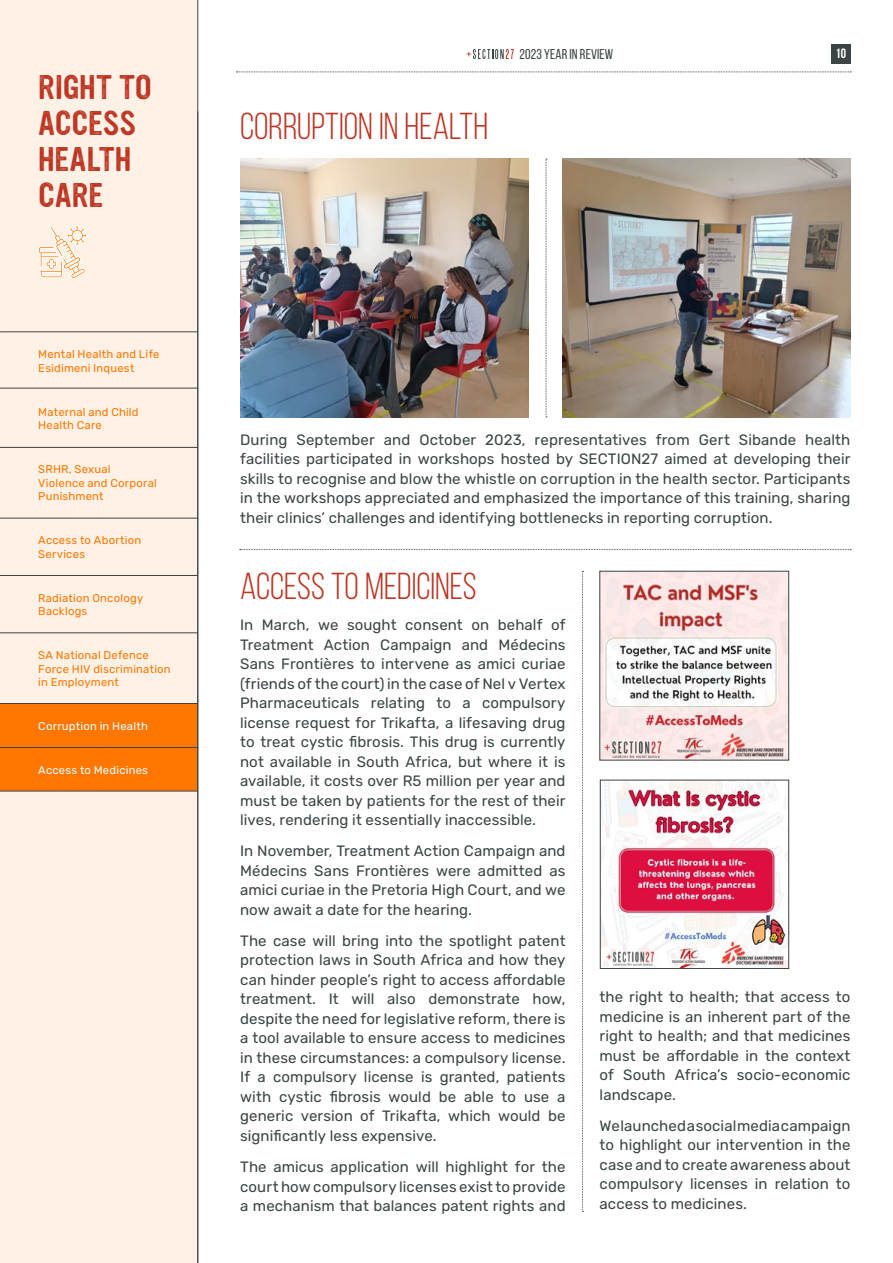
<style>
.page{position:relative;width:893px;height:1263px;background:#fff}
.page>*{position:absolute;margin:0;border:0;box-sizing:border-box;transform-origin:0 0}
.t1{font:37.5px "Bebas Neue";color:#bd3321}
.t2{font:30px/36px "YWFT Ultramagnetic Rough Regular One";letter-spacing:-.01em;color:#bd3321}
.t3{font:15px/19.5px "Rubik";letter-spacing:.005em;color:#3b4545;text-align:justify}
.t4{font:14.25px "Bebas Neue";letter-spacing:.01em;color:#3b4545}
.t5{font:700 13.5px "Bebas Neue";color:#fff}
.t6{font:11.25px/13.5px "Rubik";letter-spacing:.02em;color:#f70}
.t7{font:11.25px "Rubik";letter-spacing:.02em;color:#fff}
</style>
<div class="page">
<div style="left:831px;top:44px;width:19px;height:20px;background:#3b4545"></div>
<svg style="left:546px;top:159px;width:1px;height:258px"></svg>
<svg style="left:240px;top:549px;width:611px;height:1px"></svg>
<img style="left:240px;top:159px;width:288px;height:258px">
<img style="left:562px;top:159px;width:288px;height:258px">
<img style="left:602px;top:573px;width:185px;height:185px">
<div style="left:600px;top:571px;width:189px;height:189px;border:1px solid #3b4545"></div>
<img style="left:602px;top:782px;width:185px;height:185px">
<div style="left:600px;top:780px;width:189px;height:189px;border:1px solid #3b4545"></div>
<svg style="left:582px;top:571px;width:2px;height:641px"></svg>
<svg style="left:466px;top:49px;width:48px;height:10px"></svg>
<svg style="left:236px;top:72px;width:615px;height:1px"></svg>
<div style="left:0;top:0;width:198px;height:1263px;background:#fff1e6"></div>
<div style="left:0;top:703px;width:198px;height:88px;background:#f70"></div>
<hr style="left:0;top:388px;width:198px;height:1px;background:#3b4545">
<hr style="left:0;top:575px;width:198px;height:1px;background:#3b4545">
<hr style="left:0;top:632px;width:198px;height:1px;background:#3b4545">
<hr style="left:0;top:703px;width:198px;height:1px;background:#3b4545">
<hr style="left:0;top:747px;width:198px;height:1px;background:#3b4545">
<hr style="left:0;top:791px;width:198px;height:1px;background:#3b4545">
<hr style="left:0;top:332px;width:198px;height:1px;background:#3b4545">
<hr style="left:0;top:447px;width:198px;height:1px;background:#3b4545">
<hr style="left:0;top:518px;width:198px;height:1px;background:#3b4545">
<hr style="left:198px;top:0;width:1px;height:1263px;background:#3b4545">
<svg style="left:38px;top:226px;width:49px;height:53px"></svg>
<h2 class="t2" style="left:38px;top:71px;width:115px">RIGHT TO<br>ACCESS<br>HEALTH<br>CARE</h2>
<p class="t6" style="left:38px;top:348px;width:123px">Mental Health and Life<br>Esidimeni Inquest</p>
<p class="t6" style="left:38px;top:405px;width:102px">Maternal and Child<br>Health Care</p>
<p class="t6" style="left:38px;top:463px;width:120px">SRHR, Sexual<br>Violence and Corporal<br>Punishment</p>
<p class="t6" style="left:38px;top:534px;width:105px">Access to Abortion<br>Services</p>
<p class="t6" style="left:38px;top:591px;width:106px">Radiation Oncology<br>Backlogs</p>
<p class="t6" style="left:38px;top:649px;width:134px">SA National Defence<br>Force HIV discrimination in Employment</p>
<p class="t7" style="left:38px;top:720px;width:111px">Corruption in Health</p>
<p class="t7" style="left:38px;top:764px;width:111px">Access to Medicines</p>
<h1 class="t1" style="left:240px;top:106px;width:250px">CORRUPTION IN HEALTH</h1>
<p class="t4" style="left:519px;top:46px;width:95px">2023 YEAR IN REVIEW</p>
<p class="t5" style="left:835px;top:46px;width:12px">10</p>
<p class="t3" style="left:240px;top:430px;width:612px">During September and October 2023, representatives from Gert Sibande health facilities participated in workshops hosted by SECTION27 aimed at developing their skills to recognise and blow the whistle on corruption in the health sector. Participants in the workshops appreciated and emphasized the importance of this training, sharing their clinics’ challenges and identifying bottlenecks in reporting corruption.</p>
<h1 class="t1" style="left:240px;top:566px;width:238px">ACCESS TO MEDICINES</h1>
<p class="t3" style="left:240px;top:616px;width:327px">In March, we sought consent on behalf of Treatment Action Campaign and Médecins Sans Frontières to intervene as amici curiae (friends of the court) in the case of Nel v Vertex Pharmaceuticals relating to a compulsory license request for Trikafta, a lifesaving drug to treat cystic fibrosis. This drug is currently not available in South Africa, but where it is available, it costs over R5 million per year and must be taken by patients for the rest of their lives, rendering it essentially inaccessible.</p>
<p class="t3" style="left:240px;top:842px;width:327px">In November, Treatment Action Campaign and Médecins Sans Frontières were admitted as amici curiae in the Pretoria High Court, and we now await a date for the hearing.</p>
<p class="t3" style="left:240px;top:931px;width:327px">The case will bring into the spotlight patent protection laws in South Africa and how they can hinder people’s right to access affordable treatment. It will also demonstrate how, despite the need for legislative reform, there is a tool available to ensure access to medicines in these circumstances: a compulsory license.<br>If a compulsory license is granted, patients with cystic fibrosis would be able to use a generic version of Trikafta, which would be significantly less expensive.</p>
<p class="t3" style="left:240px;top:1157px;width:327px">The amicus application will highlight for the court how compulsory licenses exist to provide a mechanism that balances patent rights and</p>
<p class="t3" style="left:600px;top:987px;width:252px">the right to health; that access to medicine is an inherent part of the right to health; and that medicines must be affordable in the context of South Africa’s socio-economic landscape.</p>
<p class="t3" style="left:600px;top:1116px;width:252px">We launched a social media campaign to highlight our intervention in the case and to create awareness about compulsory licenses in relation to access to medicines.</p>
</div>
